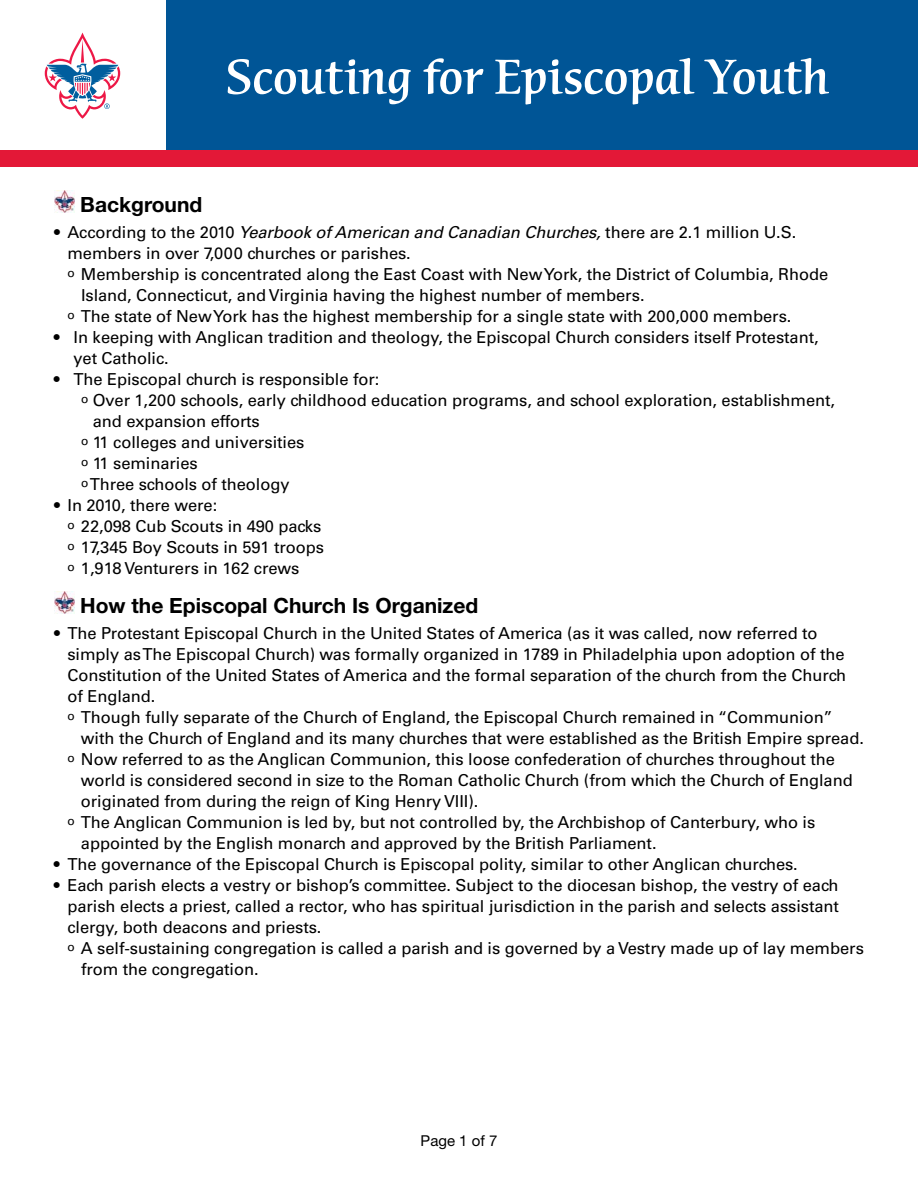
<style>
.page{position:relative;width:918px;height:1188px;background:#fff}
.page>*{position:absolute;margin:0;border:0;box-sizing:border-box;transform-origin:0 0}
.t1{font:51px "Cerigo Md ITC";letter-spacing:-.01em;color:#fff}
.t2{font:700 21px "Helvetica Neue";color:#000}
.t3{font:16.5px/21px "Univers";letter-spacing:-.005em;color:#000}
.t4{font:15px "Helvetica Neue";color:#000}
.s1{font-style:italic}
</style>
<div class="page">
<div style="left:166px;top:0;width:752px;height:162px;background:#005596"></div>
<div style="left:0;top:150px;width:918px;height:16px;background:#e31837"></div>
<img style="left:54px;top:190px;width:20px;height:22px">
<img style="left:54px;top:591px;width:20px;height:22px">
<svg style="left:45px;top:33px;width:75px;height:86px"></svg>
<h1 class="t1" style="left:225px;top:49px;width:605px">Scouting for Episcopal Youth</h1>
<p class="t2" style="left:80px;top:192px;width:124px">Background</p>
<p class="t3" style="left:54px;top:222px;width:744px">• According to the 2010 <span class="s1">Yearbook of American and Canadian Churches,</span> there are 2.1 million U.S.</p>
<p class="t3" style="left:67px;top:243px;width:345px">members in over 7,000 churches or parishes.</p>
<p class="t3" style="left:68px;top:264px;width:762px"><sup>o</sup> Membership is concentrated along the East Coast with NewYork, the District of Columbia, Rhode</p>
<p class="t3" style="left:81px;top:285px;width:565px">Island, Connecticut, and Virginia having the highest number of members.</p>
<p class="t3" style="left:68px;top:306px;width:726px"><sup>o</sup> The state of NewYork has the highest membership for a single state with 200,000 members.</p>
<p class="t3" style="left:74px;top:327px;width:747px;text-indent:-20px">• In keeping with Anglican tradition and theology, the Episcopal Church considers itself Protestant, yet Catholic.</p>
<p class="t3" style="left:54px;top:369px;width:327px">• The Episcopal church is responsible for:</p>
<p class="t3" style="left:81px;top:390px;width:756px"><sup>o</sup> Over 1,200 schools, early childhood education programs, and school exploration, establishment,</p>
<p class="t3" style="left:93px;top:411px;width:169px">and expansion efforts</p>
<p class="t3" style="left:81px;top:432px;width:225px"><sup>o</sup> 11 colleges and universities</p>
<p class="t3" style="left:81px;top:453px;width:118px"><sup>o</sup> 11 seminaries</p>
<p class="t3" style="left:81px;top:474px;width:210px"><sup>o</sup> Three schools of theology</p>
<p class="t3" style="left:68px;top:495px;width:258px;text-indent:-13px">• In 2010, there were:<br><sup>o</sup> 22,098 Cub Scouts in 490 packs <sup>o</sup> 17,345 Boy Scouts in 591 troops <sup>o</sup> 1,918 Venturers in 162 crews</p>
<p class="t2" style="left:80px;top:593px;width:400px">How the Episcopal Church Is Organized</p>
<p class="t3" style="left:54px;top:623px;width:765px">• The Protestant Episcopal Church in the United States of America (as it was called, now referred to</p>
<p class="t3" style="left:67px;top:644px;width:779px">simply asThe Episcopal Church) was formally organized in 1789 in Philadelphia upon adoption of the</p>
<p class="t3" style="left:67px;top:665px;width:780px">Constitution of the United States of America and the formal separation of the church from the Church</p>
<p class="t3" style="left:67px;top:686px;width:90px">of England.</p>
<p class="t3" style="left:68px;top:707px;width:767px"><sup>o</sup> Though fully separate of the Church of England, the Episcopal Church remained in “Communion”</p>
<p class="t3" style="left:81px;top:728px;width:784px">with the Church of England and its many churches that were established as the British Empire spread.</p>
<p class="t3" style="left:68px;top:749px;width:769px"><sup>o</sup> Now referred to as the Anglican Communion, this loose confederation of churches throughout the</p>
<p class="t3" style="left:81px;top:770px;width:773px">world is considered second in size to the Roman Catholic Church (from which the Church of England</p>
<p class="t3" style="left:81px;top:791px;width:399px">originated from during the reign of King Henry VIII).</p>
<p class="t3" style="left:68px;top:812px;width:749px"><sup>o</sup> The Anglican Communion is led by, but not controlled by, the Archbishop of Canterbury, who is</p>
<p class="t3" style="left:81px;top:833px;width:577px">appointed by the English monarch and approved by the British Parliament.</p>
<p class="t3" style="left:54px;top:854px;width:745px">• The governance of the Episcopal Church is Episcopal polity, similar to other Anglican churches.</p>
<p class="t3" style="left:54px;top:875px;width:786px">• Each parish elects a vestry or bishop’s committee. Subject to the diocesan bishop, the vestry of each</p>
<p class="t3" style="left:67px;top:896px;width:773px">parish elects a priest, called a rector, who has spiritual jurisdiction in the parish and selects assistant</p>
<p class="t3" style="left:67px;top:917px;width:256px">clergy, both deacons and priests.</p>
<p class="t3" style="left:68px;top:938px;width:798px"><sup>o</sup> A self-sustaining congregation is called a parish and is governed by a Vestry made up of lay members</p>
<p class="t3" style="left:81px;top:959px;width:179px">from the congregation.</p>
<p class="t4" style="left:421px;top:1132px;width:78px">Page 1 of 7</p>
</div>
